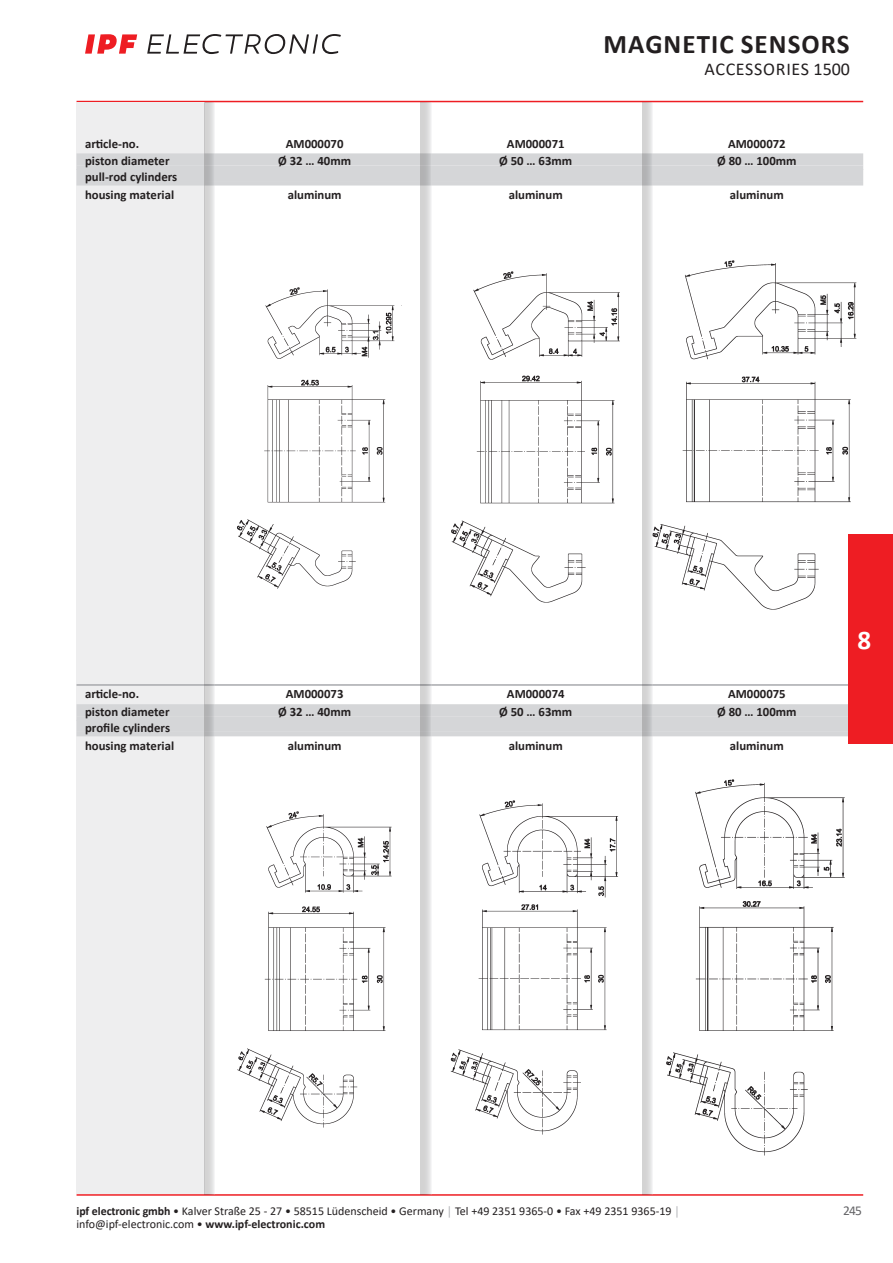
<style>
.page{position:relative;width:893px;height:1263px;background:#fff}
.page>*{position:absolute;margin:0;border:0;box-sizing:border-box;transform-origin:0 0}
.t1{font:700 27px "Calibri";letter-spacing:.04em;color:#231f20}
.t2{font:700 27px "Calibri";color:#fff}
.t3{font:18px "Calibri";letter-spacing:.04em;color:#231f20}
.t4{font:13.5px "Calibri";color:#636366}
.t5{font:700 12.75px/17.7px "Calibri";color:#231f20}
.t6{font:12px "Calibri";color:#231f20}
.s1{font-weight:700}
.s2{font-weight:700;color:#a8a9ad}
</style>
<div class="page">
<svg style="left:147px;top:34px;width:194px;height:20px"></svg>
<svg style="left:85px;top:34px;width:52px;height:20px"></svg>
<hr style="left:77px;top:101px;width:786px;height:1px;background:#ee1d23">
<hr style="left:77px;top:1194px;width:786px;height:2px;background:#ee1d23">
<div style="left:77px;top:102px;width:128px;height:1092px;background:#eeeeef"></div>
<img style="left:237px;top:287px;width:165px;height:302px">
<img style="left:653px;top:260px;width:204px;height:350px">
<img style="left:451px;top:271px;width:169px;height:332px">
<img style="left:237px;top:811px;width:155px;height:317px">
<img style="left:666px;top:779px;width:179px;height:377px">
<img style="left:450px;top:800px;width:169px;height:335px">
<div style="left:77px;top:153px;width:786px;height:12px;background:#d5d6d8"></div>
<div style="left:77px;top:165px;width:786px;height:5px;background:#d5d6d8"></div>
<div style="left:77px;top:169px;width:786px;height:12px;background:#d5d6d8"></div>
<div style="left:77px;top:181px;width:786px;height:5px;background:#d5d6d8"></div>
<hr style="left:77px;top:684px;width:786px;height:2px;background:#a8a9ad">
<div style="left:77px;top:704px;width:786px;height:12px;background:#d5d6d8"></div>
<div style="left:77px;top:716px;width:786px;height:5px;background:#d5d6d8"></div>
<div style="left:77px;top:720px;width:786px;height:12px;background:#d5d6d8"></div>
<hr style="left:77px;top:732px;width:786px;height:4px;background:#d5d6d8">
<svg style="left:204px;top:102px;width:11px;height:1092px;background:#d9d9da"></svg>
<svg style="left:421px;top:102px;width:11px;height:1092px;background:#dbdbdb"></svg>
<svg style="left:642px;top:102px;width:11px;height:1092px;background:#dadadb"></svg>
<div style="left:848px;top:534px;width:45px;height:209px;background:#ee1d23"></div>
<h1 class="t1" style="left:604px;top:25px;width:247px">MAGNETIC SENSORS</h1>
<h2 class="t3" style="left:704px;top:57px;width:147px">ACCESSORIES 1500</h2>
<p class="t5" style="left:85px;top:134px;width:56px">article-no.</p>
<p class="t5" style="left:286px;top:134px;width:59px">AM000070</p>
<p class="t5" style="left:507px;top:134px;width:59px">AM000071</p>
<p class="t5" style="left:728px;top:134px;width:59px">AM000072</p>
<p class="t5" style="left:85px;top:152px;width:86px">piston diameter</p>
<p class="t5" style="left:278px;top:152px;width:74px">Ø 32 … 40mm</p>
<p class="t5" style="left:499px;top:152px;width:74px">Ø 50 … 63mm</p>
<p class="t5" style="left:717px;top:152px;width:81px">Ø 80 … 100mm</p>
<p class="t5" style="left:85px;top:168px;width:94px">pull-rod cylinders housing material</p>
<p class="t5" style="left:288px;top:186px;width:55px">aluminum</p>
<p class="t5" style="left:509px;top:186px;width:55px">aluminum</p>
<p class="t5" style="left:730px;top:186px;width:55px">aluminum</p>
<p class="t5" style="left:85px;top:685px;width:56px">article-no.</p>
<p class="t5" style="left:286px;top:685px;width:59px">AM000073</p>
<p class="t5" style="left:507px;top:685px;width:59px">AM000074</p>
<p class="t5" style="left:728px;top:685px;width:59px">AM000075</p>
<p class="t5" style="left:85px;top:703px;width:86px">piston diameter</p>
<p class="t5" style="left:278px;top:703px;width:74px">Ø 32 … 40mm</p>
<p class="t5" style="left:499px;top:703px;width:74px">Ø 50 … 63mm</p>
<p class="t5" style="left:717px;top:703px;width:81px">Ø 80 … 100mm</p>
<p class="t5" style="left:85px;top:719px;width:91px">profile cylinders housing material</p>
<p class="t5" style="left:288px;top:736px;width:55px">aluminum</p>
<p class="t5" style="left:509px;top:736px;width:55px">aluminum</p>
<p class="t5" style="left:730px;top:736px;width:55px">aluminum</p>
<h1 class="t2" style="left:857px;top:621px;width:15px">8</h1>
<p class="t6" style="left:77px;top:1203px;width:605px"><span class="s1">ipf electronic gmbh</span> • Kalver Straße 25 - 27 • 58515 Lüdenscheid • Germany <span class="s2">│</span> Tel +49 2351 9365-0 • Fax +49 2351 9365-19 <span class="s2">│</span></p>
<p class="t4" style="left:843px;top:1201px;width:21px">245</p>
<p class="t6" style="left:77px;top:1215px;width:250px">info@ipf-electronic.com • <span class="s1">www.ipf-electronic.com</span></p>
</div>
